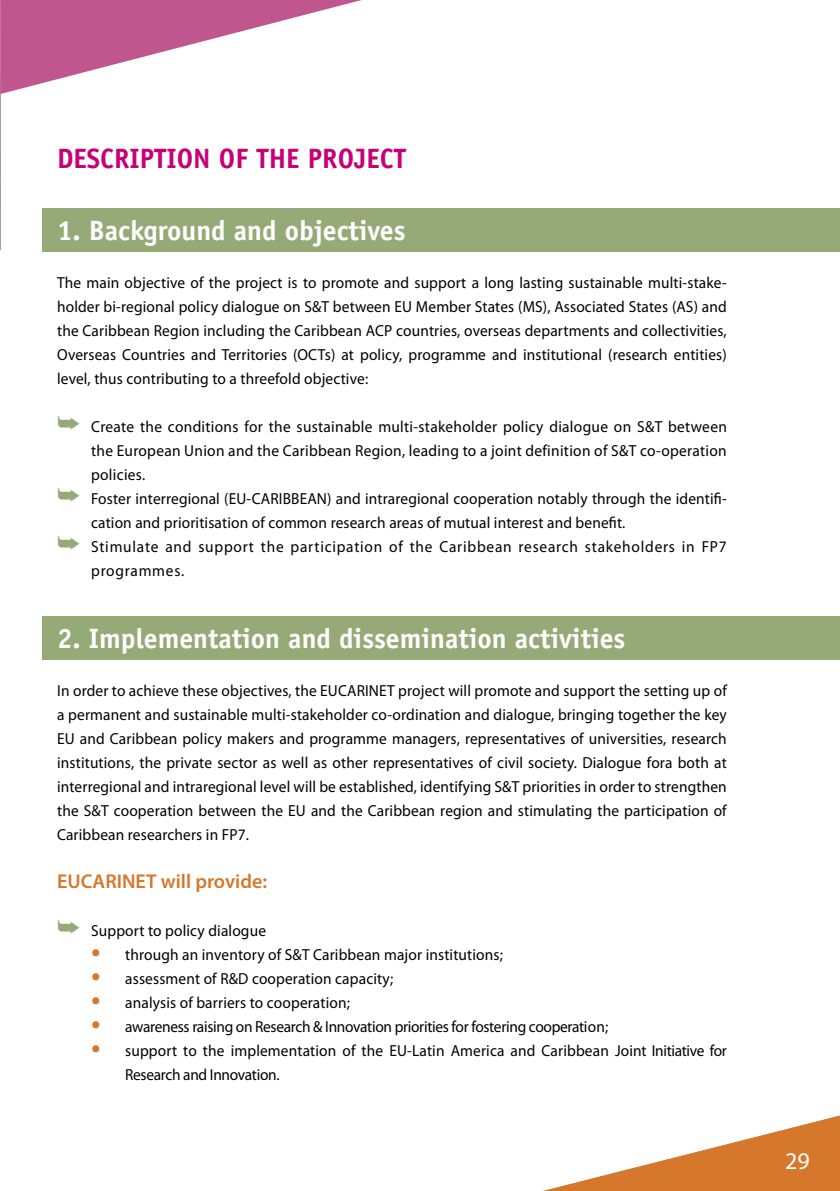
<style>
.page{position:relative;width:840px;height:1191px;background:#fff}
.page>*{position:absolute;margin:0;border:0;box-sizing:border-box;transform-origin:0 0}
.t1{font:700 28px "Officina Sans";color:#fff}
.t2{font:700 28px "Officina Sans";color:#c70077}
.t3{font:24px "Myriad Pro";color:#fff}
.t4{font:600 20px "Myriad Pro";color:#d5782b}
.t5{font:16px/24px "Myriad Pro";letter-spacing:.01em;color:#000;text-align:justify;scale:.96 1}
.t6{font:16px "Myriad Pro";letter-spacing:.05em;color:#000;scale:.96 1}
.t7{font:16px "Myriad Pro";letter-spacing:-.02em;color:#000;scale:.96 1}
.s1{color:#95aa76}
.s2{font-family:"Officina Sans";font-weight:700;font-size:20px;color:#d5782b}
</style>
<div class="page">
<img style="left:0;top:94px;width:1px;height:156px">
<svg style="left:0;top:0;width:361px;height:94px"></svg>
<div style="left:43px;top:208px;width:796px;height:44px;background:#95aa76"></div>
<div style="left:43px;top:616px;width:796px;height:44px;background:#95aa76"></div>
<svg style="left:543px;top:1116px;width:296px;height:75px"></svg>
<h1 class="t2" style="left:57px;top:141px;width:350px">DESCRIPTION OF THE PROJECT</h1>
<h1 class="t1" style="left:57px;top:213px;width:350px">1. Background and objectives</h1>
<p class="t5" style="left:57px;top:270px;width:698px">The main objective of the project is to promote and support a long lasting sustainable multi-stake&shy;holder bi-regional policy dialogue on S&amp;T between EU Member States (MS), Associated States (AS) and the Caribbean Region including the Caribbean ACP countries, overseas departments and collectivities, Overseas Countries and Territories (OCTs) at policy, programme and institutional (research entities) level, thus contributing to a threefold objective:</p>
<p class="t5" style="left:57px;top:414px;width:698px"><span class="s1">➥</span> Create the conditions for the sustainable multi-stakeholder policy dialogue on S&amp;T between</p>
<p class="t5" style="left:91px;top:438px;width:663px">the European Union and the Caribbean Region, leading to a joint definition of S&amp;T co-operation</p>
<p class="t5" style="left:91px;top:462px;width:58px">policies.</p>
<p class="t5" style="left:57px;top:486px;width:698px"><span class="s1">➥</span> Foster interregional (EU-CARIBBEAN) and intraregional cooperation notably through the identifi-</p>
<p class="t5" style="left:91px;top:510px;width:557px">cation and prioritisation of common research areas of mutual interest and benefit.</p>
<p class="t6" style="left:57px;top:537px;width:698px"><span class="s1">➥</span> Stimulate and support the participation of the Caribbean research stakeholders in FP7</p>
<p class="t6" style="left:91px;top:561px;width:98px">programmes.</p>
<h1 class="t1" style="left:57px;top:621px;width:569px">2. Implementation and dissemination activities</h1>
<p class="t5" style="left:57px;top:678px;width:698px">In order to achieve these objectives, the EUCARINET project will promote and support the setting up of a permanent and sustainable multi-stakeholder co-ordination and dialogue, bringing together the key EU and Caribbean policy makers and programme managers, representatives of universities, research institutions, the private sector as well as other representatives of civil society. Dialogue fora both at interregional and intraregional level will be established, identifying S&amp;T priorities in order to strengthen the S&amp;T cooperation between the EU and the Caribbean region and stimulating the participation of Caribbean researchers in FP7.</p>
<p class="t4" style="left:57px;top:869px;width:211px">EUCARINET will provide:</p>
<p class="t5" style="left:57px;top:918px;width:219px"><span class="s1">➥</span> Support to policy dialogue</p>
<p class="t5" style="left:91px;top:942px;width:430px"><span class="s2">•</span> through an inventory of S&amp;T Caribbean major institutions;</p>
<p class="t5" style="left:91px;top:966px;width:316px"><span class="s2">•</span> assessment of R&amp;D cooperation capacity;</p>
<p class="t5" style="left:91px;top:990px;width:271px"><span class="s2">•</span> analysis of barriers to cooperation;</p>
<p class="t7" style="left:91px;top:1017px;width:539px"><span class="s2">•</span> awareness raising on Research &amp; Innovation priorities for fostering cooperation;</p>
<p class="t5" style="left:125px;top:1038px;width:628px;text-indent:-34px"><span class="s2">•</span> support to the implementation of the EU-Latin America and Caribbean Joint Initiative for<br>Research and Innovation.</p>
<h2 class="t3" style="left:784px;top:1146px;width:26px">29</h2>
<h2 class="t3" style="left:791px;top:1146px;width:14px">3</h2>
</div>
